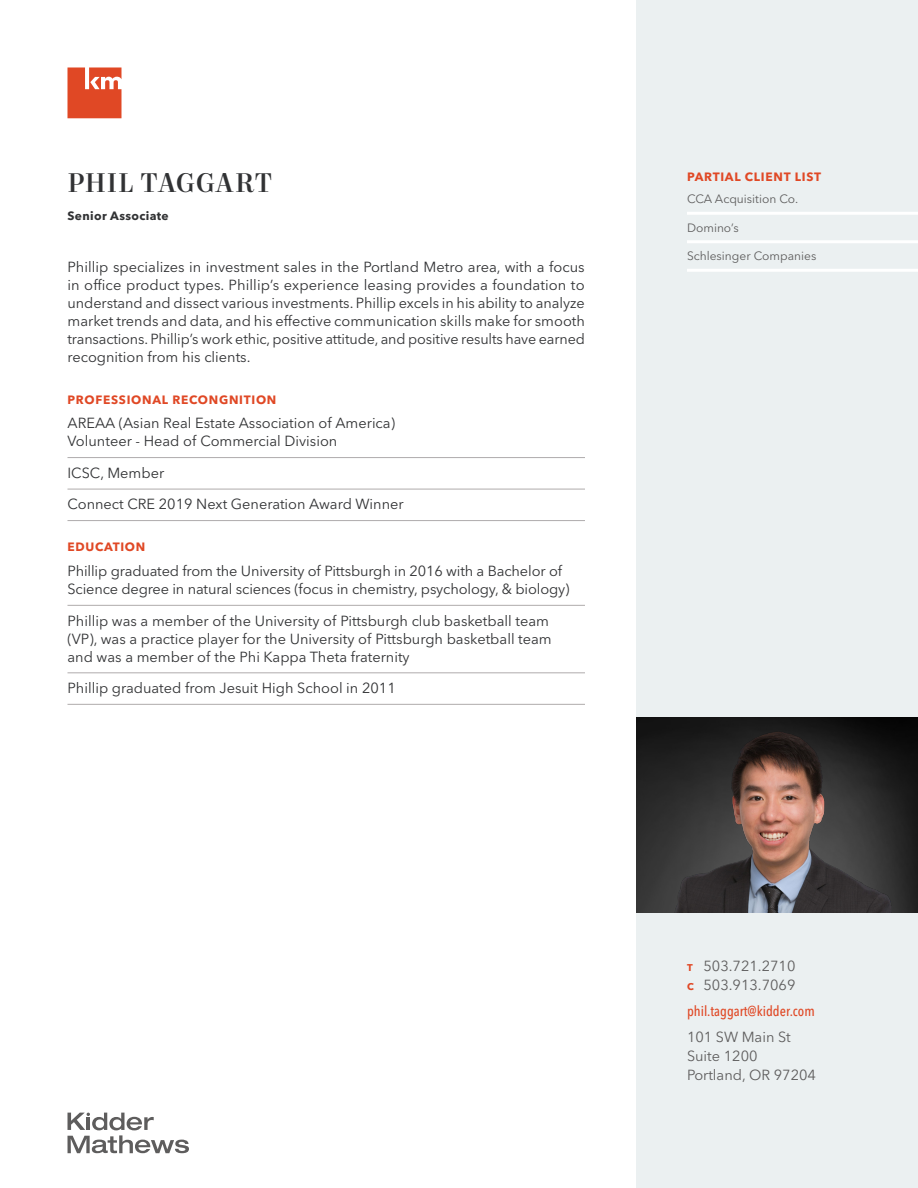
<style>
.page{position:relative;width:918px;height:1188px;background:#fff}
.page>*{position:absolute;margin:0;border:0;box-sizing:border-box;transform-origin:0 0}
.Resume_-_All_Caps_He{font:500 27px "Mort Modern 09";letter-spacing:.03em;color:#313234}
.Factoids_-_Sterling{font:14.55px/18px "Avenir Next LT Pro";color:#313234}
.Body_Copy_-_Charcoal{font:14.55px/18px "Avenir Next LT Pro";letter-spacing:-.01em;color:#313234;text-align:justify}
.Resume_-_Contact_Inf{font:14.55px/19px "Avenir Next LT Pro";color:#5e5d5d}
.Resume_-_Contact_Inf-2{font:500 condensed 14.25px "Avenir Next LT Pro";color:#e04825}
.Subhead_-_Level_1{font:700 12px "Avenir Next LT Pro";letter-spacing:.06em;color:#e04825}
.Lists_-_White_Underl{font:12px "Avenir Next LT Pro";color:#5e5d5d}
.Subhead_-_Level_2{font:700 12px "Avenir Next LT Pro";letter-spacing:.03em;color:#313234}
.s1{font-weight:700;font-size:9.75px;color:#e04825}
</style>
<div class="page">
<div style="left:636px;top:0;width:282px;height:1188px;background:#ebf0f1"></div>
<img style="left:902px;top:718px;width:16px;height:195px">
<hr style="left:68px;top:457px;width:517px;height:1px;background:#afabac">
<hr style="left:68px;top:489px;width:517px;height:1px;background:#afabac">
<hr style="left:68px;top:520px;width:517px;height:1px;background:#afabac">
<hr style="left:68px;top:605px;width:517px;height:1px;background:#afabac">
<hr style="left:68px;top:672px;width:517px;height:1px;background:#afabac">
<hr style="left:68px;top:704px;width:517px;height:1px;background:#afabac">
<img style="left:636px;top:718px;width:266px;height:195px">
<hr style="left:687px;top:212px;width:231px;height:3px;background:#fff">
<hr style="left:687px;top:240px;width:231px;height:3px;background:#fff">
<hr style="left:687px;top:269px;width:231px;height:3px;background:#fff">
<svg style="left:67px;top:67px;width:54px;height:51px"></svg>
<svg style="left:68px;top:1113px;width:121px;height:40px"></svg>
<p class="Resume_-_All_Caps_He" style="left:68px;top:165px;width:206px">PHIL TAGGART</p>
<p class="Subhead_-_Level_2" style="left:68px;top:209px;width:103px">Senior Associate</p>
<p class="Body_Copy_-_Charcoal" style="left:68px;top:258px;width:519px">Phillip specializes in investment sales in the Portland Metro area, with a focus in office product types. Phillip’s experience leasing provides a foundation to understand and dissect various investments. Phillip excels in his ability to analyze market trends and data, and his effective communication skills make for smooth transactions. Phillip’s work ethic, positive attitude, and positive results have earned recognition from his clients.</p>
<p class="Subhead_-_Level_1" style="left:68px;top:392px;width:210px">PROFESSIONAL RECONGNITION</p>
<p class="Factoids_-_Sterling" style="left:68px;top:414px;width:329px">AREAA (Asian Real Estate Association of America)<br>Volunteer - Head of Commercial Division</p>
<p class="Factoids_-_Sterling" style="left:68px;top:464px;width:98px">ICSC, Member</p>
<p class="Factoids_-_Sterling" style="left:68px;top:495px;width:338px">Connect CRE 2019 Next Generation Award Winner</p>
<p class="Subhead_-_Level_1" style="left:68px;top:540px;width:79px">EDUCATION</p>
<p class="Factoids_-_Sterling" style="left:68px;top:562px;width:504px">Phillip graduated from the University of Pittsburgh in 2016 with a Bachelor of<br>Science degree in natural sciences (focus in chemistry, psychology, &amp; biology)</p>
<p class="Factoids_-_Sterling" style="left:68px;top:612px;width:486px">Phillip was a member of the University of Pittsburgh club basketball team (VP), was a practice player for the University of Pittsburgh basketball team and was a member of the Phi Kappa Theta fraternity</p>
<p class="Factoids_-_Sterling" style="left:68px;top:679px;width:330px">Phillip graduated from Jesuit High School in 2011</p>
<p class="Subhead_-_Level_1" style="left:687px;top:170px;width:136px">PARTIAL CLIENT LIST</p>
<p class="Lists_-_White_Underl" style="left:687px;top:192px;width:113px">CCA Acquisition Co.</p>
<p class="Lists_-_White_Underl" style="left:687px;top:220px;width:53px">Domino’s</p>
<p class="Lists_-_White_Underl" style="left:687px;top:249px;width:131px">Schlesinger Companies</p>
<p class="Resume_-_Contact_Inf" style="left:687px;top:955px;width:110px;line-height:19.8px"><span class="s1">T</span> 503.721.2710<br><span class="s1">C</span> 503.913.7069</p>
<p class="Resume_-_Contact_Inf-2" style="left:687px;top:1002px;width:129px">phil.taggart@kidder.com</p>
<p class="Resume_-_Contact_Inf" style="left:687px;top:1027px;width:131px">101 SW Main St<br>Suite 1200<br>Portland, OR 97204</p>
</div>
